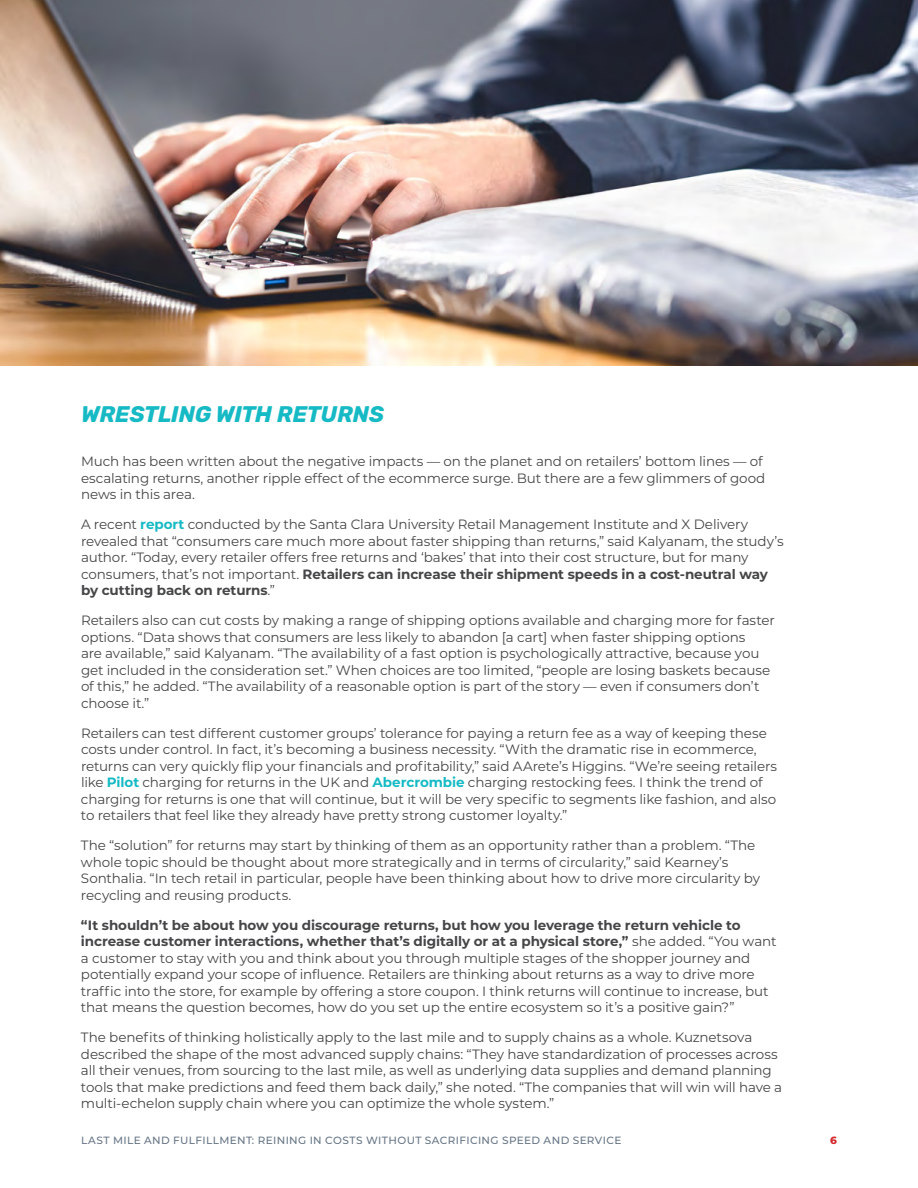
<style>
.page{position:relative;width:918px;height:1188px;background:#fff}
.page>*{position:absolute;margin:0;border:0;box-sizing:border-box;transform-origin:0 0}
.t1{font:italic 700 22.5px "Rubik";letter-spacing:-.01em;color:#16bac5}
.t2{font:13.5px/16.5px "Montserrat";letter-spacing:-.01em;color:#454647}
.t3{font:500 10.5px "Montserrat";letter-spacing:.035em;color:#667586}
.t4{font:800 10.5px "Montserrat";color:#d52a2f}
.s1{font-weight:700;color:#16bac5}
.s2{font-weight:700}
</style>
<div class="page">
<img style="left:0;top:0;width:918px;height:366px">
<h1 class="t1" style="left:81px;top:402px;width:305px">WRESTLING WITH RETURNS</h1>
<p class="t2" style="left:81px;top:453px;width:686px">Much has been written about the negative impacts — on the planet and on retailers’ bottom lines — of escalating returns, another ripple effect of the ecommerce surge. But there are a few glimmers of good news in this area.</p>
<p class="t2" style="left:81px;top:516px;width:704px">A recent <span class="s1">report</span> conducted by the Santa Clara University Retail Management Institute and X Delivery revealed that “consumers care much more about faster shipping than returns,” said Kalyanam, the study’s author. “Today, every retailer offers free returns and ‘bakes’ that into their cost structure, but for many consumers, that’s not important. <span class="s2">Retailers can increase their shipment speeds in a cost-neutral way by cutting back on returns</span>.”</p>
<p class="t2" style="left:81px;top:612px;width:695px">Retailers also can cut costs by making a range of shipping options available and charging more for faster options. “Data shows that consumers are less likely to abandon [a cart] when faster shipping options<br>are available,” said Kalyanam. “The availability of a fast option is psychologically attractive, because you get included in the consideration set.” When choices are too limited, “people are losing baskets because of this,” he added. “The availability of a reasonable option is part of the story — even if consumers don’t choose it.”</p>
<p class="t2" style="left:81px;top:724px;width:698px">Retailers can test different customer groups’ tolerance for paying a return fee as a way of keeping these costs under control. In fact, it’s becoming a business necessity. “With the dramatic rise in ecommerce, returns can very quickly flip your financials and profitability,” said AArete’s Higgins. “We’re seeing retailers like <span class="s1">Pilot</span> charging for returns in the UK and <span class="s1">Abercrombie</span> charging restocking fees. I think the trend of charging for returns is one that will continue, but it will be very specific to segments like fashion, and also to retailers that feel like they already have pretty strong customer loyalty.”</p>
<p class="t2" style="left:81px;top:837px;width:681px">The “solution” for returns may start by thinking of them as an opportunity rather than a problem. “The whole topic should be thought about more strategically and in terms of circularity,” said Kearney’s Sonthalia. “In tech retail in particular, people have been thinking about how to drive more circularity by recycling and reusing products.</p>
<p class="t2" style="left:81px;top:916px;width:697px"><span class="s2">“It shouldn’t be about how you discourage returns, but how you leverage the return vehicle to increase customer interactions, whether that’s digitally or at a physical store,”</span> she added. “You want a customer to stay with you and think about you through multiple stages of the shopper journey and potentially expand your scope of influence. Retailers are thinking about returns as a way to drive more traffic into the store, for example by offering a store coupon. I think returns will continue to increase, but that means the question becomes, how do you set up the entire ecosystem so it’s a positive gain?”</p>
<p class="t2" style="left:81px;top:1029px;width:703px">The benefits of thinking holistically apply to the last mile and to supply chains as a whole. Kuznetsova described the shape of the most advanced supply chains: “They have standardization of processes across all their venues, from sourcing to the last mile, as well as underlying data supplies and demand planning tools that make predictions and feed them back daily,” she noted. “The companies that will win will have a multi-echelon supply chain where you can optimize the whole system.”</p>
<p class="t3" style="left:81px;top:1133px;width:542px">LAST MILE AND FULFILLMENT: REINING IN COSTS WITHOUT SACRIFICING SPEED AND SERVICE</p>
<p class="t4" style="left:830px;top:1133px;width:8px">6</p>
</div>
